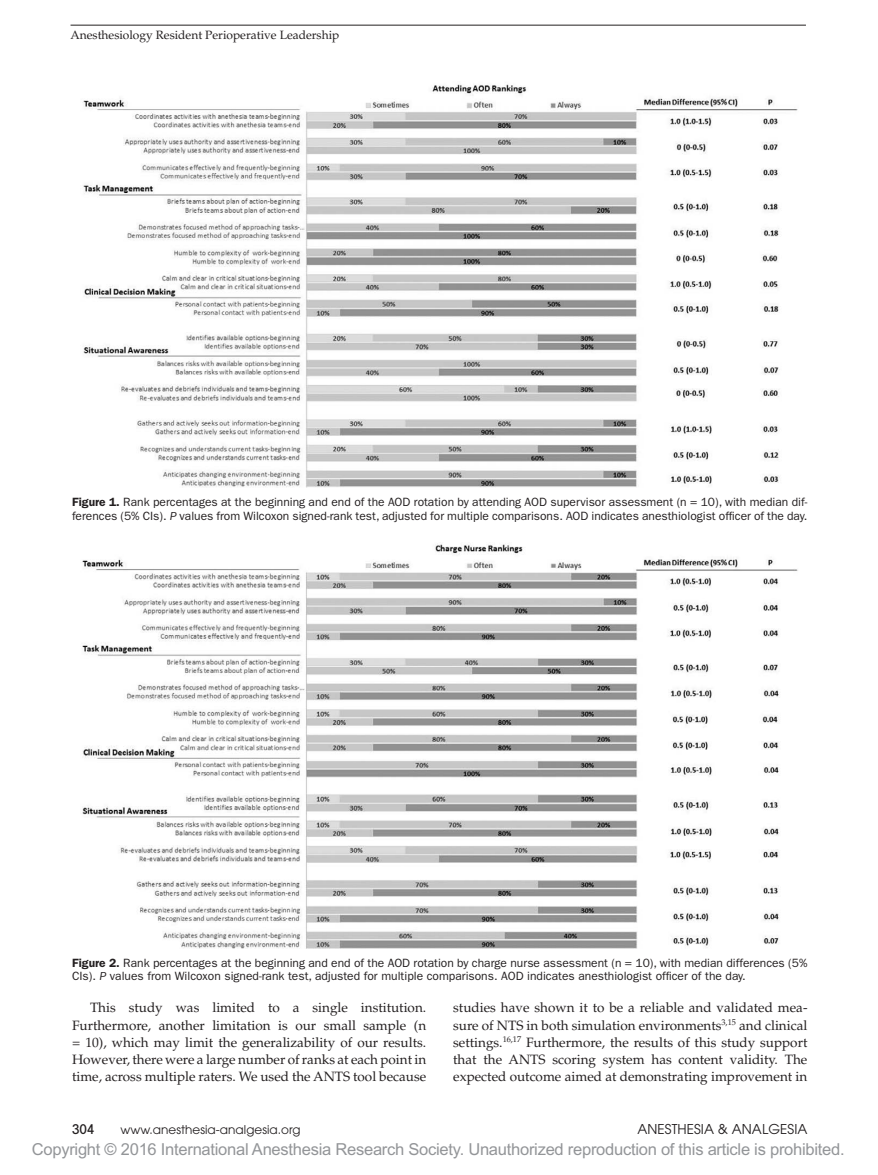
<style>
.page{position:relative;width:878px;height:1175px;background:#fff}
.page>*{position:absolute;margin:0;border:0;box-sizing:border-box;transform-origin:0 0}
.t1{font:16.5px "Arial MT Std";letter-spacing:-.015em;color:#939598}
.t2{font:13.5px/17.2px "Palatino LT Std";color:#231f20;text-align:justify}
.t3{font:13.5px "Avant Garde";letter-spacing:.005em;color:#231f20}
.t4{font:500 condensed 13.5px "Avant Garde";color:#231f20}
.t5{font:12px/13.5px "ITC Franklin Gothic Std";color:#231f20}
.t6{font:12px "Palatino LT Std";color:#231f20}
.t7{font:12px "Avant Garde";letter-spacing:.005em;color:#231f20}
.s1{font-weight:600}
.s2{font-style:italic}
</style>
<div class="page">
<hr style="left:70px;top:25px;width:736px;height:1px;background:#231f20">
<img style="left:82px;top:84px;width:716px;height:404px">
<img style="left:82px;top:544px;width:716px;height:405px">
<p class="t6" style="left:70px;top:28px;width:270px">Anesthesiology Resident Perioperative Leadership</p>
<p class="t5" style="left:72px;top:496px;width:736px"><span class="s1">Figure 1.</span> Rank percentages at the beginning and end of the AOD rotation by attending AOD supervisor assessment (n = 10), with median dif&shy;ferences (5% CIs). <span class="s2">P</span> values from Wilcoxon signed-rank test, adjusted for multiple comparisons. AOD indicates anesthiologist officer of the day.</p>
<p class="t5" style="left:72px;top:955px;width:736px"><span class="s1">Figure 2.</span> Rank percentages at the beginning and end of the AOD rotation by charge nurse assessment (n = 10), with median differences (5%<br>CIs). <span class="s2">P</span> values from Wilcoxon signed-rank test, adjusted for multiple comparisons. AOD indicates anesthiologist officer of the day.</p>
<p class="t2" style="left:72px;top:999px;width:356px;text-indent:18px">This study was limited to a single institution.<br>Furthermore, another limitation is our small sample (n = 10), which may limit the generalizability of our results.<br>However, there were a large number of ranks at each point in time, across multiple raters. We used the ANTS tool because</p>
<p class="t2" style="left:453px;top:999px;width:356px">studies have shown it to be a reliable and validated mea&shy;sure of NTS in both simulation environments<sup>3,15</sup> and clinical settings.<sup>16,17</sup> Furthermore, the results of this study support that the ANTS scoring system has content validity. The expected outcome aimed at demonstrating improvement in</p>
<p class="t4" style="left:72px;top:1121px;width:24px">304</p>
<p class="t7" style="left:120px;top:1123px;width:182px">www.anesthesia-analgesia.org</p>
<p class="t3" style="left:637px;top:1121px;width:171px">anesthesia &amp; analgesia</p>
<p class="t1" style="left:32px;top:1140px;width:814px">Copyright © 2016 International Anesthesia Research Society. Unauthorized reproduction of this article is prohibited.</p>
</div>
